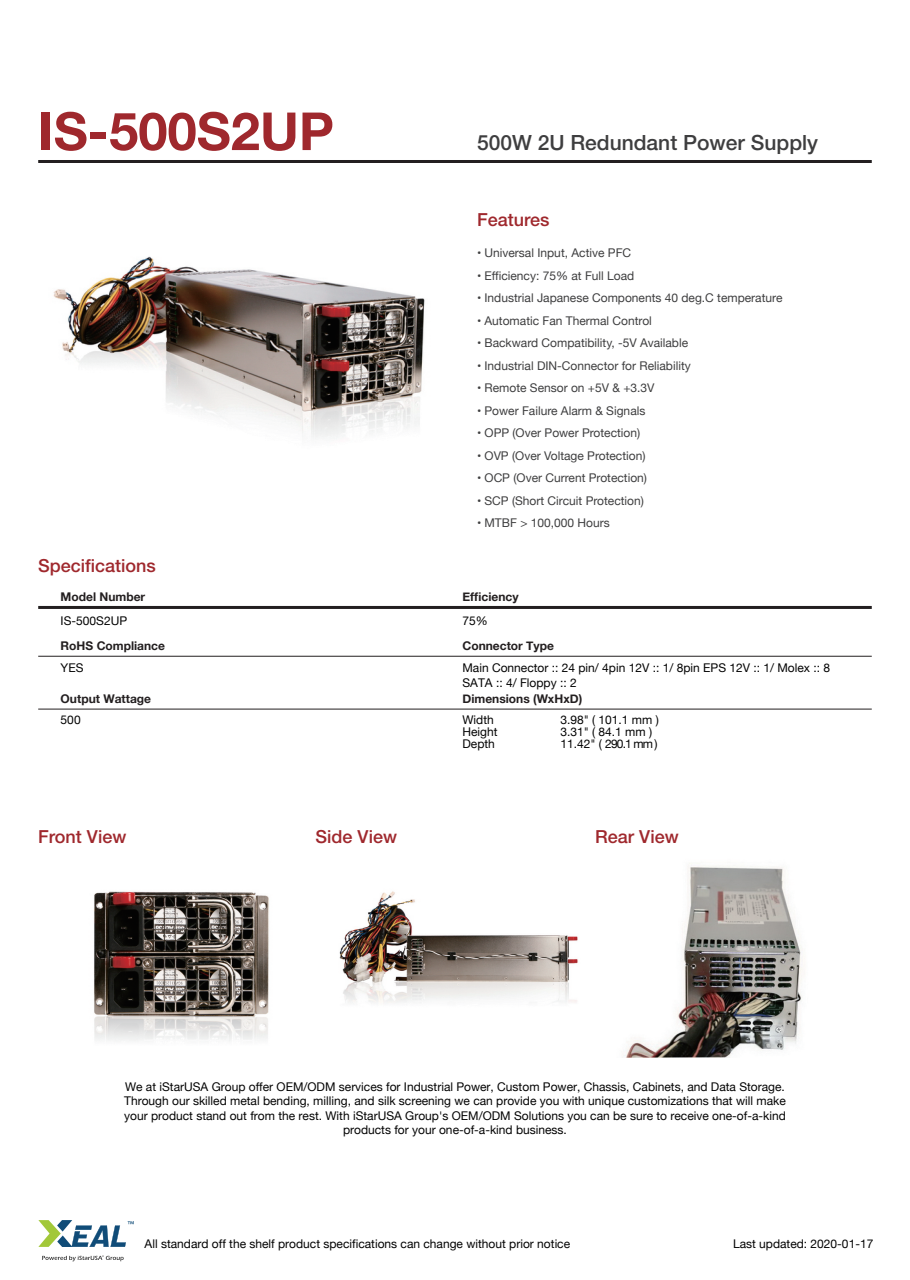
<style>
.page{position:relative;width:910px;height:1280px;background:#fff}
.page>*{position:absolute;margin:0;border:0;box-sizing:border-box;transform-origin:0 0}
.t1{font:700 52.5px "Helvetica Neue";color:#9f282d}
.t2{font:500 21px "Helvetica Neue";color:#3e3e3f}
.t3{font:500 18px "Helvetica Neue";color:#9f282d}
.t4{font:12px/12px "Helvetica Neue";color:#030303}
.t5{font:12px "Helvetica Neue";color:#3e3e3f}
.t6{font:700 12px "Helvetica Neue";color:#231f20}
</style>
<div class="page">
<hr style="left:38px;top:160px;width:834px;height:3px;background:#231f20">
<hr style="left:38px;top:606px;width:834px;height:3px;background:#231f20">
<hr style="left:38px;top:656px;width:834px;height:1px;background:#231f20">
<hr style="left:38px;top:709px;width:834px;height:1px;background:#231f20">
<img style="left:94px;top:891px;width:175px;height:150px">
<img style="left:339px;top:891px;width:239px;height:112px">
<img style="left:53px;top:256px;width:372px;height:183px">
<img style="left:624px;top:863px;width:179px;height:194px">
<svg style="left:38px;top:1220px;width:96px;height:27px"></svg>
<svg style="left:42px;top:1255px;width:82px;height:6px"></svg>
<h1 class="t1" style="left:38px;top:99px;width:297px">IS-500S2UP</h1>
<h3 class="t3" style="left:38px;top:555px;width:119px">Specifications</h3>
<p class="t6" style="left:61px;top:589px;width:86px">Model Number</p>
<p class="t4" style="left:61px;top:615px;width:68px">IS-500S2UP</p>
<p class="t4" style="left:61px;top:663px;width:24px">YES</p>
<p class="t6" style="left:61px;top:691px;width:92px">Output Wattage</p>
<p class="t4" style="left:61px;top:715px;width:22px">500</p>
<p class="t6" style="left:61px;top:638px;width:106px">RoHS Compliance</p>
<h2 class="t2" style="left:477px;top:130px;width:343px">500W 2U Redundant Power Supply</h2>
<h3 class="t3" style="left:477px;top:209px;width:74px">Features</h3>
<p class="t5" style="left:477px;top:244px;width:156px">• Universal Input, Active PFC</p>
<p class="t5" style="left:477px;top:267px;width:159px">• Efficiency: 75% at Full Load</p>
<p class="t5" style="left:477px;top:289px;width:307px">• Industrial Japanese Components 40 deg.C temperature</p>
<p class="t5" style="left:477px;top:312px;width:176px">• Automatic Fan Thermal Control</p>
<p class="t5" style="left:477px;top:334px;width:213px">• Backward Compatibility, -5V Available</p>
<p class="t5" style="left:477px;top:357px;width:215px">• Industrial DIN-Connector for Reliability</p>
<p class="t5" style="left:477px;top:379px;width:179px">• Remote Sensor on +5V &amp; +3.3V</p>
<p class="t5" style="left:477px;top:402px;width:170px">• Power Failure Alarm &amp; Signals</p>
<p class="t5" style="left:477px;top:424px;width:165px">• OPP (Over Power Protection)</p>
<p class="t5" style="left:477px;top:447px;width:170px">• OVP (Over Voltage Protection)</p>
<p class="t5" style="left:477px;top:469px;width:172px">• OCP (Over Current Protection)</p>
<p class="t5" style="left:477px;top:492px;width:168px">• SCP (Short Circuit Protection)</p>
<p class="t5" style="left:477px;top:514px;width:134px">• MTBF &gt; 100,000 Hours</p>
<p class="t6" style="left:462px;top:589px;width:58px">Efficiency</p>
<p class="t6" style="left:462px;top:638px;width:93px">Connector Type</p>
<p class="t4" style="left:462px;top:615px;width:27px">75%</p>
<p class="t4" style="left:462px;top:661px;width:369px;line-height:15px">Main Connector :: 24 pin/ 4pin 12V :: 1/ 8pin EPS 12V :: 1/ Molex :: 8<br>SATA :: 4/ Floppy :: 2</p>
<p class="t6" style="left:462px;top:691px;width:121px">Dimensions (WxHxD)</p>
<p class="t4" style="left:462px;top:715px;width:37px">Width<br>Height<br>Depth</p>
<p class="t4" style="left:560px;top:715px;width:100px">3.98" ( 101.1 mm )<br>3.31" ( 84.1 mm )<br>11.42" ( 290.1 mm )</p>
<h3 class="t3" style="left:38px;top:825px;width:90px">Front View</h3>
<h3 class="t3" style="left:316px;top:825px;width:83px">Side View</h3>
<h3 class="t3" style="left:595px;top:825px;width:85px">Rear View</h3>
<p class="t4" style="left:124px;top:1080px;width:663px;line-height:14.4px;text-align:center">We at iStarUSA Group offer OEM/ODM services for Industrial Power, Custom Power, Chassis, Cabinets, and Data Storage.<br>Through our skilled metal bending, milling, and silk screening we can provide you with unique customizations that will make your product stand out from the rest. With iStarUSA Group's OEM/ODM Solutions you can be sure to receive one-of-a-kind products for your one-of-a-kind business.</p>
<p class="t4" style="left:145px;top:1239px;width:427px">All standard off the shelf product specifications can change without prior notice</p>
<p class="t4" style="left:733px;top:1239px;width:142px">Last updated: 2020-01-17</p>
</div>
